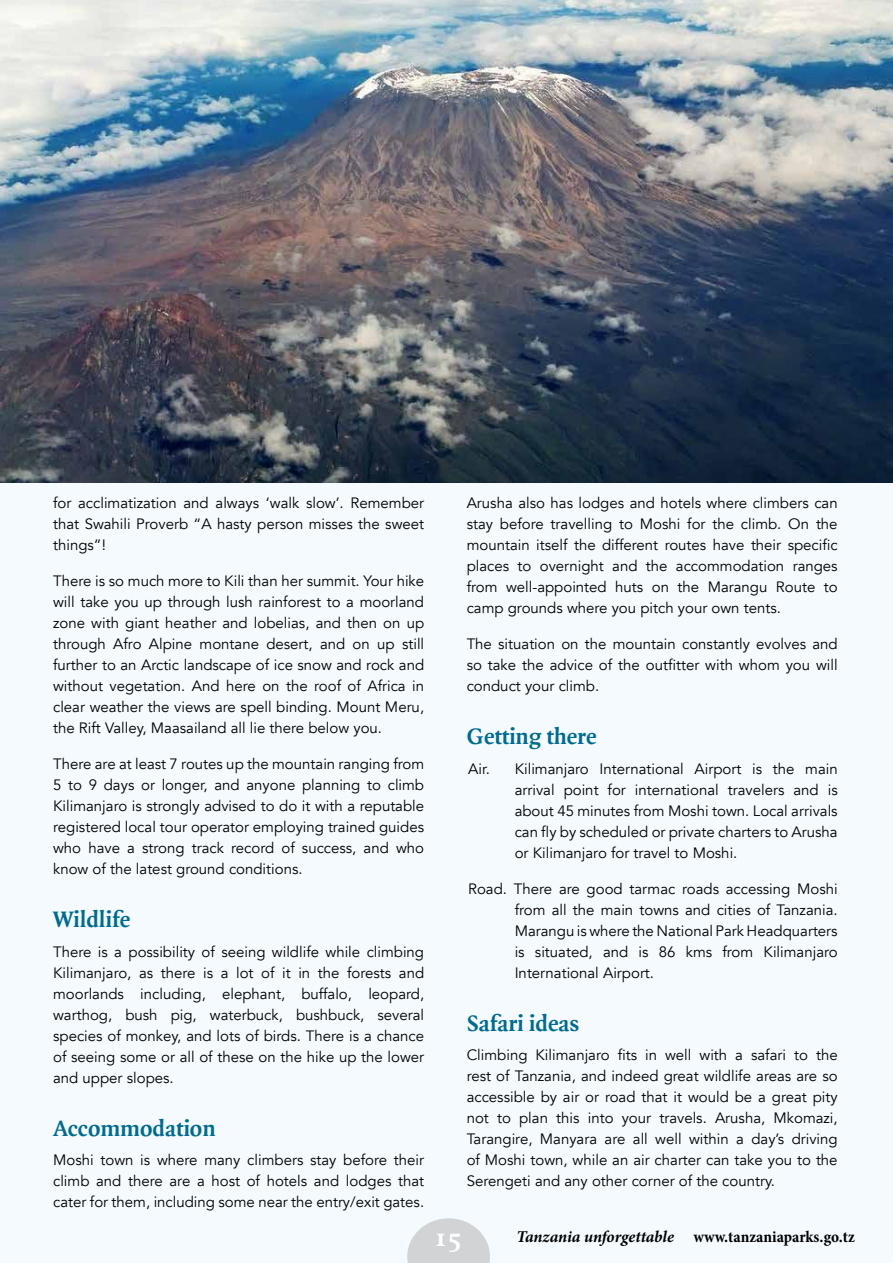
<style>
.page{position:relative;width:893px;height:1263px;background:#f4fafe}
.page>*{position:absolute;margin:0;border:0;box-sizing:border-box;transform-origin:0 0}
.t1{font:700 27px "Quadraat";color:#fff}
.t2{font:700 24px "Quadraat";color:#006b91}
.t3{font:700 condensed 16.5px "Minion Pro";color:#000}
.t4{font:15px/21px "Avenir";color:#000;text-align:justify}
.s1{font-style:italic;font-stretch:normal}
</style>
<div class="page">
<img style="left:0;top:0;width:893px;height:483px">
<svg style="left:407px;top:1218px;width:83px;height:45px"></svg>
<p class="t4" style="left:53px;top:493px;width:373px">for acclimatization and always ‘walk slow’. Remember that Swahili Proverb “A hasty person misses the sweet things”!</p>
<p class="t4" style="left:53px;top:571px;width:373px">There is so much more to Kili than her summit. Your hike will take you up through lush rainforest to a moorland zone with giant heather and lobelias, and then on up through Afro Alpine montane desert, and on up still further to an Arctic landscape of ice snow and rock and without vegetation. And here on the roof of Africa in clear weather the views are spell binding. Mount Meru, the Rift Valley, Maasailand all lie there below you.</p>
<p class="t4" style="left:53px;top:754px;width:373px">There are at least 7 routes up the mountain ranging from 5 to 9 days or longer, and anyone planning to climb Kilimanjaro is strongly advised to do it with a reputable registered local tour operator employing trained guides who have a strong track record of success, and who know of the latest ground conditions.</p>
<h2 class="t2" style="left:53px;top:907px;width:79px">Wildlife</h2>
<p class="t4" style="left:53px;top:941px;width:373px">There is a possibility of seeing wildlife while climbing Kilimanjaro, as there is a lot of it in the forests and moorlands including, elephant, buffalo, leopard, warthog, bush pig, waterbuck, bushbuck, several species of monkey, and lots of birds. There is a chance of seeing some or all of these on the hike up the lower and upper slopes.</p>
<h2 class="t2" style="left:53px;top:1116px;width:164px">Accommodation</h2>
<p class="t4" style="left:53px;top:1150px;width:373px">Moshi town is where many climbers stay before their climb and there are a host of hotels and lodges that cater for them, including some near the entry/exit gates.</p>
<p class="t4" style="left:467px;top:493px;width:372px">Arusha also has lodges and hotels where climbers can stay before travelling to Moshi for the climb. On the mountain itself the different routes have their specific places to overnight and the accommodation ranges from well-appointed huts on the Marangu Route to camp grounds where you pitch your own tents.</p>
<p class="t4" style="left:467px;top:634px;width:373px">The situation on the mountain constantly evolves and so take the advice of the outfitter with whom you will conduct your climb.</p>
<h2 class="t2" style="left:467px;top:724px;width:131px">Getting there</h2>
<p class="t4" style="left:468px;top:758px;width:23px">Air.</p>
<p class="t4" style="left:515px;top:758px;width:325px">Kilimanjaro International Airport is the main arrival point for international travelers and is about 45 minutes from Moshi town. Local arrivals can fly by scheduled or private charters to Arusha or Kilimanjaro for travel to Moshi.</p>
<p class="t4" style="left:515px;top:878px;width:324px;text-indent:-46px">Road. There are good tarmac roads accessing Moshi from all the main towns and cities of Tanzania.<br>Marangu is where the National Park Headquarters is situated, and is 86 kms from Kilimanjaro International Airport.</p>
<h2 class="t2" style="left:467px;top:1011px;width:114px">Safari ideas</h2>
<p class="t4" style="left:467px;top:1045px;width:373px">Climbing Kilimanjaro fits in well with a safari to the rest of Tanzania, and indeed great wildlife areas are so accessible by air or road that it would be a great pity not to plan this into your travels. Arusha, Mkomazi, Tarangire, Manyara are all well within a day’s driving of Moshi town, while an air charter can take you to the Serengeti and any other corner of the country.</p>
<h1 class="t1" style="left:435px;top:1224px;width:28px">15</h1>
<p class="t3" style="left:517px;top:1225px;width:340px"><span class="s1">Tanzania unforgettable</span> www.tanzaniaparks.go.tz</p>
</div>
